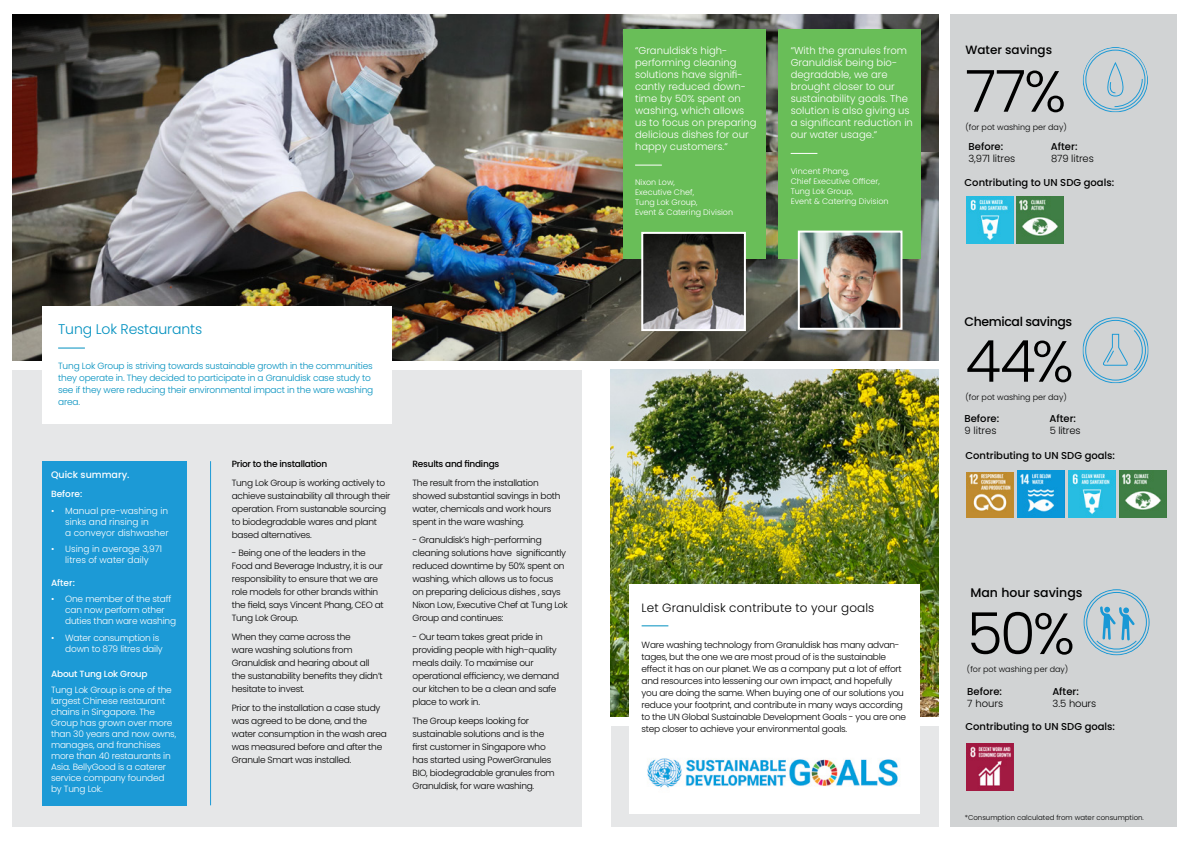
<style>
.page{position:relative;width:1191px;height:842px;background:#fff}
.page>*{position:absolute;margin:0;border:0;box-sizing:border-box;transform-origin:0 0}
.t1{font:300 58px "Poppins";color:#000}
.t2{font:300 14px "Poppins";letter-spacing:-.01em;color:#0090bf}
.t3{font:500 12.5px "Poppins";letter-spacing:-.03em;color:#000}
.t4{font:500 12.5px "Poppins";color:#000}
.t5{font:300 12px "Poppins";letter-spacing:.01em;color:#000}
.t6{font:500 12px "Poppins";color:#000}
.t7{font:300 10px/12px "Poppins";color:#fff}
.t8{font:500 10px "Poppins";color:#000}
.t9{font:300 10px "Poppins";letter-spacing:-.01em;color:#000}
.t10{font:500 9.5px "Poppins";color:#fff}
.t11{font:300 9px/13px "Poppins";letter-spacing:-.03em;color:#000}
.t12{font:300 9px/11px "Poppins";letter-spacing:-.02em;color:#fff}
.t13{font:300 9px/12px "Poppins";letter-spacing:-.02em;color:#0090bf}
.t14{font:300 9px/11px "Poppins";color:#fff}
.t15{font:500 9px "Poppins";letter-spacing:-.03em;color:#000}
.t16{font:500 9px "Poppins";letter-spacing:-.02em;color:#fff}
.t17{font:300 8px/10px "Poppins";color:#fff}
.t18{font:300 8px "Poppins";color:#000}
.t19{font:300 7px "Poppins";color:#000}
</style>
<div class="page">
<div style="left:611px;top:726px;width:327px;height:100px;background:#e6e7e8"></div>
<img style="left:610px;top:370px;width:328px;height:347px">
<div style="left:950px;top:14px;width:226px;height:812px;background:#d1d3d4"></div>
<div style="left:12px;top:370px;width:569px;height:456px;background:#e6e7e8"></div>
<div style="left:43px;top:461px;width:144px;height:345px;background:#1c9ad6"></div>
<hr style="left:210px;top:461px;width:1px;height:344px;background:#1c9ad6">
<img style="left:12px;top:14px;width:926px;height:347px">
<div style="left:43px;top:306px;width:349px;height:118px;background:#fff"></div>
<svg style="left:58px;top:348px;width:27px;height:1px"></svg>
<div style="left:778px;top:30px;width:142px;height:229px;background:#69be58"></div>
<div style="left:629px;top:584px;width:290px;height:229px;background:#fff"></div>
<img style="left:801px;top:234px;width:98px;height:93px">
<div style="left:798px;top:231px;width:104px;height:99px;border:2px solid #fff"></div>
<img style="left:647px;top:758px;width:251px;height:30px">
<img style="left:966px;top:472px;width:47px;height:45px">
<svg style="left:641px;top:625px;width:27px;height:1px"></svg>
<svg style="left:790px;top:153px;width:27px;height:1px"></svg>
<img style="left:1069px;top:470px;width:46px;height:47px">
<img style="left:1119px;top:470px;width:47px;height:47px">
<img style="left:1017px;top:470px;width:47px;height:47px">
<svg style="left:1082px;top:317px;width:66px;height:66px"></svg>
<svg style="left:1082px;top:47px;width:66px;height:65px"></svg>
<img style="left:966px;top:197px;width:47px;height:47px">
<img style="left:1016px;top:197px;width:47px;height:47px">
<div style="left:1083px;top:589px;width:66px;height:66px;border:1px solid #1998d5;border-radius:50%"></div>
<svg style="left:1085px;top:592px;width:62px;height:61px"></svg>
<img style="left:966px;top:743px;width:47px;height:47px">
<div style="left:623px;top:30px;width:142px;height:229px;background:#69be58"></div>
<img style="left:644px;top:235px;width:99px;height:93px">
<div style="left:641px;top:232px;width:105px;height:99px;border:2px solid #fff"></div>
<svg style="left:635px;top:165px;width:27px;height:1px"></svg>
<h2 class="t2" style="left:58px;top:321px;width:145px">Tung Lok Restaurants</h2>
<p class="t13" style="left:58px;top:360px;width:317px">Tung Lok Group is striving towards sustainable growth in the communities they operate in. They decided to participate in a Granuldisk case study to see if they were reducing their environmental impact in the ware washing area.</p>
<p class="t10" style="left:51px;top:469px;width:80px">Quick summary.</p>
<p class="t16" style="left:51px;top:489px;width:33px">Before:</p>
<p class="t14" style="left:65px;top:505px;width:105px;text-indent:-14px">• Manual pre-washing in sinks and rinsing in<br>a conveyor dishwasher</p>
<p class="t14" style="left:51px;top:544px;width:113px;text-align:center">• Using in average 3,971 litres of water daily</p>
<p class="t16" style="left:51px;top:577px;width:25px">After:</p>
<p class="t12" style="left:65px;top:594px;width:112px;text-indent:-14px">• One member of the staff can now perform other duties than ware washing</p>
<p class="t12" style="left:65px;top:632px;width:99px;text-indent:-14px">• Water consumption is down to 879 litres daily</p>
<p class="t16" style="left:51px;top:668px;width:98px">About Tung Lok Group</p>
<p class="t12" style="left:51px;top:685px;width:127px">Tung Lok Group is one of the largest Chinese restaurant chains in Singapore. The<br>Group has grown over more than 30 years and now owns, manages, and franchises more than 40 restaurants in<br>Asia. BellyGood is a caterer service company founded by Tung Lok.</p>
<p class="t15" style="left:232px;top:459px;width:97px">Prior to the installation</p>
<p class="t11" style="left:232px;top:476px;width:160px">Tung Lok Group is working actively to achieve sustainability all through their operation. From sustanable sourcing to biodegradable wares and plant based alternatives.</p>
<p class="t11" style="left:232px;top:547px;width:153px">- Being one of the leaders in the<br>Food and Beverage Industry, it is our responsibility to ensure that we are role models for other brands within the field, says Vincent Phang, CEO at<br>Tung Lok Group.</p>
<p class="t11" style="left:232px;top:630px;width:152px">When they came across the<br>ware washing solutions from<br>Granuldisk and hearing about all the sustanability benefits they didn’t hesitate to invest.</p>
<p class="t11" style="left:232px;top:701px;width:157px">Prior to the installation a case study was agreed to be done, and the water consumption in the wash area was measured before and after the<br>Granule Smart was installed.</p>
<p class="t15" style="left:412px;top:459px;width:88px">Results and findings</p>
<p class="t11" style="left:412px;top:476px;width:149px">The result from the installation showed substantial savings in both water, chemicals and work hours spent in the ware washing.</p>
<p class="t11" style="left:412px;top:534px;width:157px">- Granuldisk’s high-performing cleaning solutions have significantly reduced downtime by 50% spent on washing, which allows us to focus<br>on preparing delicious dishes , says Nixon Low, Executive Chef at Tung Lok Group and continues:</p>
<p class="t11" style="left:412px;top:630px;width:148px">- Our team takes great pride in providing people with high-quality meals daily. To maximise our operational efficiency, we demand our kitchen to be a clean and safe place to work in.</p>
<p class="t11" style="left:412px;top:714px;width:144px">The Group keeps looking for sustainable solutions and is the first customer in Singapore who has started using PowerGranules<br>BIO, biodegradable granules from<br>Granuldisk, for ware washing.</p>
<p class="t7" style="left:635px;top:45px;width:123px">“Granuldisk’s high&shy;performing cleaning solutions have signifi&shy;cantly reduced down&shy;time by 50% spent on washing, which allows us to focus on preparing delicious dishes for our happy customers.“</p>
<p class="t17" style="left:635px;top:177px;width:100px">Nixon Low,<br>Executive Chef,<br>Tung Lok Group,<br>Event &amp; Catering Division</p>
<p class="t7" style="left:790px;top:45px;width:124px">“With the granules from<br>Granuldisk being bio&shy;degradable, we are brought closer to our sustainability goals. The solution is also giving us a significant reduction in our water usage.“</p>
<p class="t17" style="left:790px;top:166px;width:100px">Vincent Phang,<br>Chief Executive Officer,<br>Tung Lok Group,<br>Event &amp; Catering Division</p>
<h3 class="t5" style="left:641px;top:600px;width:234px">Let Granuldisk contribute to your goals</h3>
<p class="t11" style="left:641px;top:639px;width:266px;line-height:12px">Ware washing technology from Granuldisk has many advan&shy;tages, but the one we are most proud of is the sustainable effect it has on our planet. We as a company put a lot of effort and resources into lessening our own impact, and hopefully you are doing the same. When buying one of our solutions you reduce your footprint, and contribute in many ways according to the UN Global Sustainable Development Goals - you are one step closer to achieve your environmental goals.</p>
<h3 class="t6" style="left:965px;top:43px;width:88px">Water savings</h3>
<h1 class="t1" style="left:965px;top:58px;width:102px">77%</h1>
<p class="t18" style="left:965px;top:122px;width:103px">(for pot washing per day)</p>
<p class="t8" style="left:968px;top:140px;width:36px">Before:</p>
<p class="t8" style="left:1051px;top:140px;width:28px">After:</p>
<p class="t9" style="left:968px;top:152px;width:48px">3,971 litres</p>
<p class="t9" style="left:1051px;top:152px;width:44px">879 litres</p>
<p class="t8" style="left:964px;top:177px;width:151px">Contributing to UN SDG goals:</p>
<h3 class="t3" style="left:964px;top:314px;width:109px">Chemical savings</h3>
<h1 class="t1" style="left:965px;top:328px;width:110px">44%</h1>
<p class="t18" style="left:965px;top:392px;width:103px">(for pot washing per day)</p>
<p class="t8" style="left:964px;top:413px;width:36px">Before:</p>
<p class="t8" style="left:1049px;top:413px;width:28px">After:</p>
<p class="t9" style="left:964px;top:425px;width:34px">9 litres</p>
<p class="t9" style="left:1050px;top:425px;width:32px">5 litres</p>
<p class="t8" style="left:965px;top:450px;width:151px">Contributing to UN SDG goals:</p>
<h3 class="t4" style="left:970px;top:585px;width:114px">Man hour savings</h3>
<h1 class="t1" style="left:967px;top:600px;width:109px">50%</h1>
<p class="t18" style="left:967px;top:665px;width:103px">(for pot washing per day)</p>
<p class="t8" style="left:967px;top:686px;width:36px">Before:</p>
<p class="t8" style="left:1052px;top:686px;width:28px">After:</p>
<p class="t9" style="left:967px;top:698px;width:37px">7 hours</p>
<p class="t9" style="left:1052px;top:698px;width:45px">3.5 hours</p>
<p class="t8" style="left:965px;top:721px;width:151px">Contributing to UN SDG goals:</p>
<p class="t19" style="left:964px;top:814px;width:181px">*Consumption calculated from water consumption.</p>
</div>
